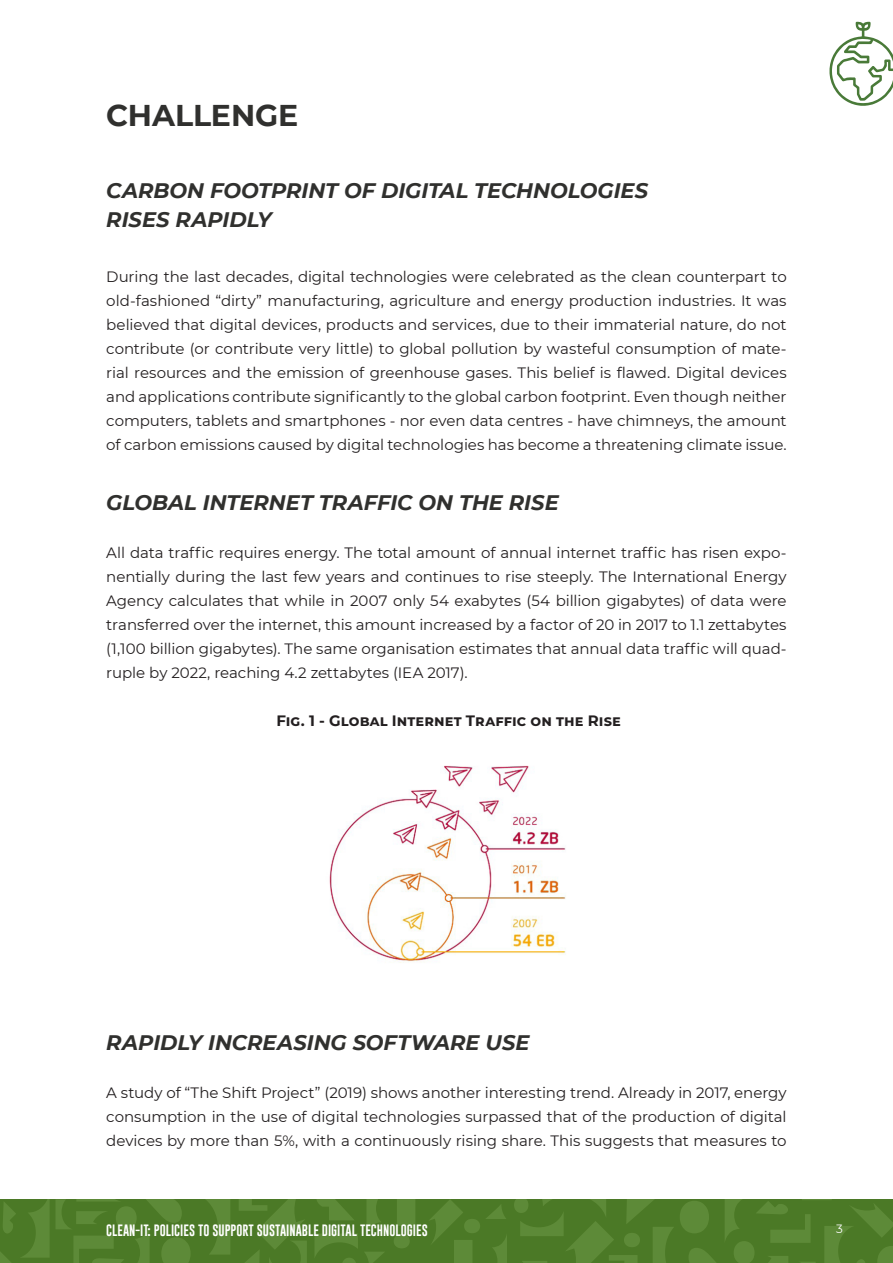
<style>
.page{position:relative;width:893px;height:1263px;background:#fff}
.page>*{position:absolute;margin:0;border:0;box-sizing:border-box;transform-origin:0 0}
.titolo_capitolo{font:700 30px "Montserrat";letter-spacing:-.005em;color:#30302e}
.normale{font:italic 700 21px "Montserrat";color:#30302e}
.sottotitolo_capitolo{font:italic 700 21px/28.5px "Montserrat";letter-spacing:-.005em;color:#30302e}
.normale-2{font:15px/24px "Montserrat";letter-spacing:-.005em;color:#231f20;text-align:justify}
.normale-3{font:700 15px "Montserrat";letter-spacing:.01em;color:#231f20}
.t1{font:12px "Gobold";color:#fff}
.t2{font:12px "Montserrat";color:#fff}
</style>
<div class="page">
<img style="left:329px;top:765px;width:237px;height:198px">
<div style="left:0;top:1199px;width:893px;height:64px;background:#4b7926"></div>
<svg style="left:514px;top:1199px;width:379px;height:64px"></svg>
<svg style="left:430px;top:1200px;width:77px;height:63px"></svg>
<svg style="left:0;top:1199px;width:415px;height:64px"></svg>
<svg style="left:829px;top:22px;width:64px;height:84px"></svg>
<p class="titolo_capitolo" style="left:106px;top:94px;width:193px">CHALLENGE</p>
<p class="sottotitolo_capitolo" style="left:106px;top:175px;width:543px">CARBON FOOTPRINT OF DIGITAL TECHNOLOGIES<br>RISES RAPIDLY</p>
<p class="normale-2" style="left:106px;top:264px;width:682px">During the last decades, digital technologies were celebrated as the clean counterpart to old-fashioned “dirty” manufacturing, agriculture and energy production industries. It was believed that digital devices, products and services, due to their immaterial nature, do not contribute (or contribute very little) to global pollution by wasteful consumption of mate&shy;rial resources and the emission of greenhouse gases. This belief is flawed. Digital devices and applications contribute significantly to the global carbon footprint. Even though neither computers, tablets and smartphones - nor even data centres - have chimneys, the amount of carbon emissions caused by digital technologies has become a threatening climate issue.</p>
<p class="normale" style="left:106px;top:487px;width:454px">GLOBAL INTERNET TRAFFIC ON THE RISE</p>
<p class="normale-2" style="left:106px;top:540px;width:682px">All data traffic requires energy. The total amount of annual internet traffic has risen expo&shy;nentially during the last few years and continues to rise steeply. The International Energy Agency calculates that while in 2007 only 54 exabytes (54 billion gigabytes) of data were transferred over the internet, this amount increased by a factor of 20 in 2017 to 1.1 zettabytes (1,100 billion gigabytes). The same organisation estimates that annual data traffic will quad&shy;ruple by 2022, reaching 4.2 zettabytes (IEA 2017).</p>
<p class="normale-3" style="left:276px;top:710px;width:346px">Fig. 1 - Global Internet Traffic on the Rise</p>
<p class="normale" style="left:106px;top:1027px;width:425px">RAPIDLY INCREASING SOFTWARE USE</p>
<p class="normale-2" style="left:106px;top:1080px;width:682px">A study of “The Shift Project” (2019) shows another interesting trend. Already in 2017, energy consumption in the use of digital technologies surpassed that of the production of digital devices by more than 5%, with a continuously rising share. This suggests that measures to</p>
<p class="t1" style="left:106px;top:1223px;width:323px">CLEAN-IT: POLICIES TO SUPPORT SUSTAINABLE DIGITAL TECHNOLOGIES</p>
<p class="t2" style="left:836px;top:1221px;width:8px">3</p>
</div>
